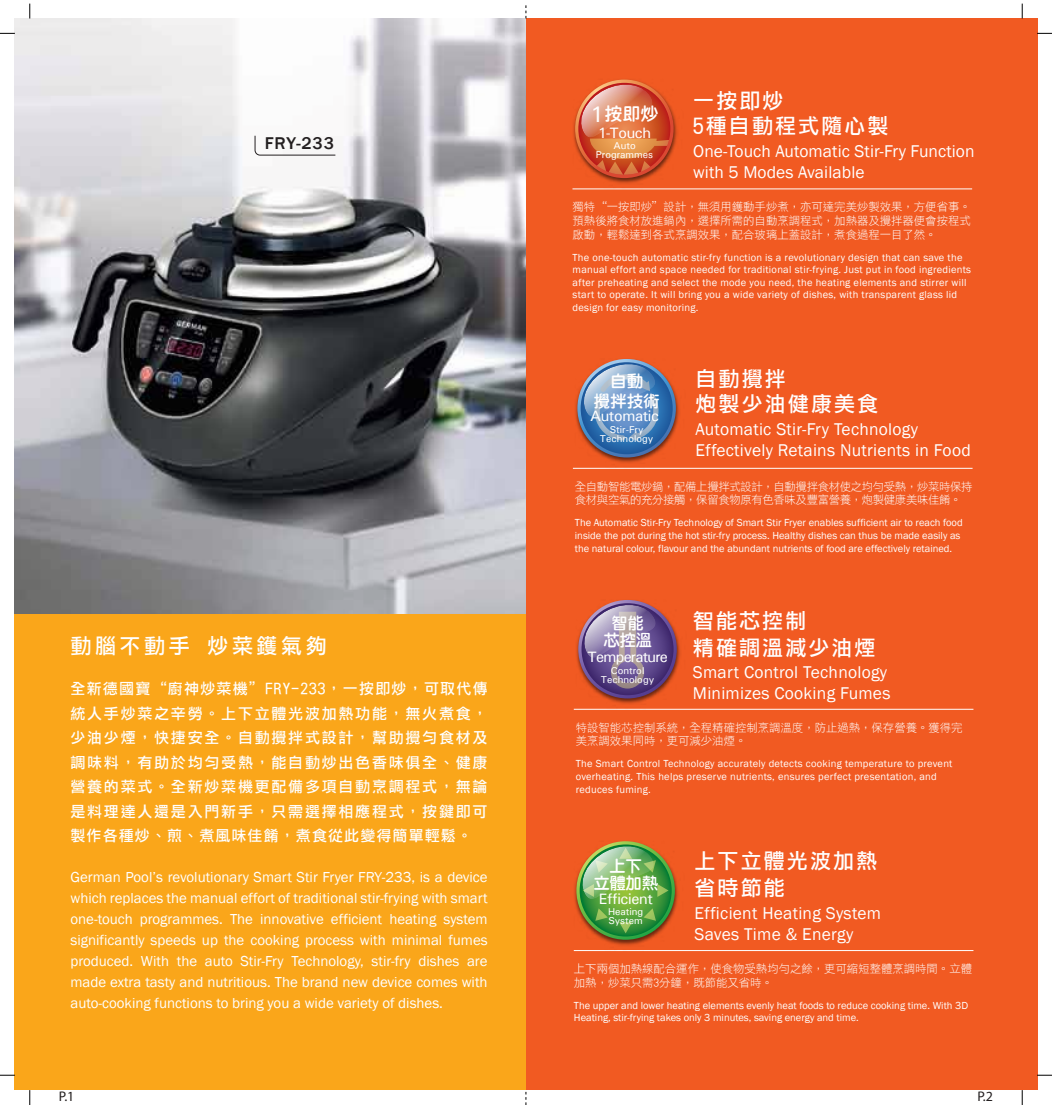
<style>
.page{position:relative;width:1052px;height:1105px;background:#fff}
.page>*{position:absolute;margin:0;border:0;box-sizing:border-box;transform-origin:0 0}
.t1{font:21px/26.9px "DF Li Hei Md WIN BF";letter-spacing:.1em;color:#fff}
.t2{font:21px "DF Li Hei Md WIN BF";letter-spacing:.17em;color:#fff}
.t3{font:18.03px "DF Yuan W8 WIN BF";color:#fff}
.t4{font:17.5px/21px "Franklin Gothic";letter-spacing:.015em;color:#fff}
.t5{font:500 17.5px "Franklin Gothic";letter-spacing:.05em;color:#231f20}
.t6{font:16.62px/19.9px "DF Yuan W8 WIN BF";letter-spacing:-.025em;color:#fff;text-align:center}
.t7{font:15.05px/24.5px "DF Li Hei Md WIN BF";letter-spacing:.12em;color:#fff;text-align:justify}
.t8{font:500 15.05px "Univers";letter-spacing:-.025em;color:#fff}
.t9{font:500 15.05px "Univers";letter-spacing:-.05em;color:#fff}
.t10{font:14.88px/21px "Franklin Gothic";color:#fff;text-align:justify}
.t11{font:14px "Myriad";color:#231f20}
.t12{font:11.38px/13.7px "DF Li Hei W3 WIN BF";color:#fff}
.t13{font:11.38px/13.7px "DF Li Hei W3 WIN BF";letter-spacing:-.03em;color:#fff}
.t14{font:10.5px/12.6px "Franklin Gothic";letter-spacing:.025em;color:#fff}
.t15{font:10.5px/12.6px "Franklin Gothic";color:#fff}
.t16{font:500 9.97px/9.1px "Univers";color:#fff;text-align:center}
.s1{font-family:"Univers";font-weight:500;font-size:22.57px}
</style>
<div class="page">
<div style="left:15px;top:18px;width:511px;height:1072px;background:#faa61a"></div>
<img style="left:15px;top:18px;width:511px;height:595px">
<div style="left:526px;top:18px;width:511px;height:1072px;background:#f15a22"></div>
<hr style="left:574px;top:950px;width:399px;height:1px;background:#fff">
<img style="left:573px;top:841px;width:165px;height:111px">
<svg style="left:576px;top:841px;width:99px;height:99px"></svg>
<svg style="left:580px;top:844px;width:92px;height:92px;background:#3f9839"></svg>
<svg style="left:619px;top:922px;width:13px;height:11px"></svg>
<svg style="left:643px;top:908px;width:13px;height:13px"></svg>
<svg style="left:595px;top:908px;width:13px;height:13px"></svg>
<svg style="left:582px;top:846px;width:86px;height:53px;background:#85b05f"></svg>
<hr style="left:573px;top:468px;width:399px;height:1px;background:#fff">
<img style="left:515px;top:298px;width:224px;height:225px">
<svg style="left:577px;top:359px;width:99px;height:98px"></svg>
<svg style="left:581px;top:362px;width:92px;height:92px"></svg>
<svg style="left:584px;top:364px;width:74px;height:77px;background:#7296c0"></svg>
<hr style="left:572px;top:188px;width:400px;height:1px;background:#fff">
<img style="left:512px;top:19px;width:225px;height:224px">
<svg style="left:575px;top:80px;width:98px;height:98px"></svg>
<svg style="left:581px;top:85px;width:89px;height:90px;background:#d86d44"></svg>
<hr style="left:574px;top:709px;width:399px;height:1px;background:#fff">
<img style="left:515px;top:539px;width:225px;height:171px">
<svg style="left:578px;top:600px;width:99px;height:98px"></svg>
<svg style="left:581px;top:603px;width:92px;height:92px"></svg>
<svg style="left:584px;top:605px;width:72px;height:83px;background:#897199"></svg>
<svg style="left:254px;top:135px;width:82px;height:21px;background:#ecebeb"></svg>
<svg style="left:1022px;top:4px;width:1px;height:14px"></svg>
<svg style="left:1022px;top:1090px;width:1px;height:15px"></svg>
<svg style="left:1037px;top:1075px;width:15px;height:1px"></svg>
<svg style="left:1037px;top:33px;width:15px;height:1px"></svg>
<svg style="left:0;top:33px;width:15px;height:1px"></svg>
<svg style="left:29px;top:4px;width:1px;height:14px"></svg>
<svg style="left:29px;top:1090px;width:1px;height:15px"></svg>
<svg style="left:0;top:1075px;width:15px;height:1px"></svg>
<h3 class="t5" style="left:265px;top:132px;width:71px">FRY-233</h3>
<h1 class="t2" style="left:70px;top:635px;width:258px">動腦不動手 炒菜鑊氣夠</h1>
<h3 class="t7" style="left:70px;top:676px;width:419px">全新德國寶“廚神炒菜機”FRY-233，一按即炒，可取代傳統人手炒菜之辛勞。上下立體光波加熱功能，無火煮食，少油少煙，快捷安全。自動攪拌式設計，幫助攪勻食材及調味料，有助於均勻受熱，能自動炒出色香味俱全、健康營養的菜式。全新炒菜機更配備多項自動烹調程式，無論是料理達人還是入門新手，只需選擇相應程式，按鍵即可製作各種炒、煎、煮風味佳餚，煮食從此變得簡單輕鬆。</h3>
<p class="t10" style="left:70px;top:867px;width:419px">German Pool’s revolutionary Smart Stir Fryer FRY-233, is a device which replaces the manual effort of traditional stir-frying with smart one-touch programmes. The innovative efficient heating system significantly speeds up the cooking process with minimal fumes produced. With the auto Stir-Fry Technology, stir-fry dishes are made extra tasty and nutritious. The brand new device comes with auto-cooking functions to bring you a wide variety of dishes.</p>
<h2 class="t3" style="left:590px;top:105px;width:70px"><span class="s1">1</span>按即炒</h2>
<h3 class="t8" style="left:598px;top:123px;width:55px">1-Touch</h3>
<p class="t16" style="left:596px;top:140px;width:59px">Auto<br>Programmes</p>
<h1 class="t1" style="left:693px;top:88px;width:197px;line-height:25.2px">一按即炒<br>5種自動程式隨心製</h1>
<h3 class="t4" style="left:693px;top:141px;width:283px">One-Touch Automatic Stir-Fry Function with 5 Modes Available</h3>
<p class="t12" style="left:573px;top:200px;width:400px;text-align:justify">獨特“一按即炒”設計，無須用鑊動手炒煮，亦可達完美炒製效果，方便省事。預熱後將食材放進鍋內，選擇所需的自動烹調程式，加熱器及攪拌器便會按程式啟動，輕鬆達到各式烹調效果，配合玻璃上蓋設計，煮食過程一目了然。</p>
<p class="t14" style="left:573px;top:251px;width:400px">The one-touch automatic stir-fry function is a revolutionary design that can save the manual effort and space needed for traditional stir-frying. Just put in food ingredients after preheating and select the mode you need, the heating elements and stirrer will start to operate. It will bring you a wide variety of dishes, with transparent glass lid design for easy monitoring.</p>
<h3 class="t6" style="left:593px;top:371px;width:68px">自動<br>攪拌技術</h3>
<p class="t16" style="left:600px;top:425px;width:55px">Stir-Fry<br>Technology</p>
<h3 class="t8" style="left:590px;top:407px;width:71px">Automatic</h3>
<h1 class="t1" style="left:695px;top:366px;width:184px;line-height:25.2px">自動攪拌<br>炮製少油健康美食</h1>
<h3 class="t4" style="left:695px;top:419px;width:277px">Automatic Stir-Fry Technology<br>Effectively Retains Nutrients in Food</h3>
<p class="t13" style="left:575px;top:479px;width:399px">全自動智能電炒鍋，配備上攪拌式設計，自動攪拌食材使之均勻受熱，炒菜時保持食材與空氣的充分接觸，保留食物原有色香味及豐富營養，炮製健康美味佳餚。</p>
<p class="t15" style="left:575px;top:517px;width:389px">The Automatic Stir-Fry Technology of Smart Stir Fryer enables sufficient air to reach food inside the pot during the hot stir-fry process. Healthy dishes can thus be made easily as the natural colour, flavour and the abundant nutrients of food are effectively retained.</p>
<h3 class="t6" style="left:603px;top:615px;width:50px;line-height:17.2px">智能芯控溫</h3>
<h3 class="t9" style="left:587px;top:648px;width:82px">Temperature</h3>
<p class="t16" style="left:601px;top:666px;width:55px">Control<br>Technology</p>
<h1 class="t1" style="left:693px;top:607px;width:184px">智能芯控制<br>精確調溫減少油煙</h1>
<h3 class="t4" style="left:693px;top:662px;width:199px">Smart Control Technology<br>Minimizes Cooking Fumes</h3>
<p class="t12" style="left:576px;top:720px;width:388px">特設智能芯控制系統，全程精確控制烹調溫度，防止過熱，保存營養。獲得完美烹調效果同時，更可減少油煙。</p>
<p class="t14" style="left:576px;top:758px;width:378px">The Smart Control Technology accurately detects cooking temperature to prevent overheating. This helps preserve nutrients, ensures perfect presentation, and reduces fuming.</p>
<h3 class="t6" style="left:609px;top:856px;width:34px">上下</h3>
<h3 class="t8" style="left:599px;top:889px;width:56px">Efficient</h3>
<p class="t16" style="left:608px;top:907px;width:37px;text-align:left">Heating<br>System</p>
<h3 class="t6" style="left:593px;top:873px;width:66px">立體加熱</h3>
<h1 class="t1" style="left:694px;top:847px;width:184px">上下立體光波加熱省時節能</h1>
<h3 class="t4" style="left:694px;top:902px;width:188px">Efficient Heating System<br>Saves Time &amp; Energy</h3>
<p class="t12" style="left:574px;top:962px;width:400px">上下兩個加熱線配合運作，使食物受熱均勻之餘，更可縮短整體烹調時間。立體加熱，炒菜只需3分鐘，既節能又省時。</p>
<p class="t15" style="left:574px;top:999px;width:396px">The upper and lower heating elements evenly heat foods to reduce cooking time. With 3D<br>Heating, stir-frying takes only 3 minutes, saving energy and time.</p>
<h3 class="t11" style="left:59px;top:1090px;width:17px">P.1</h3>
<h3 class="t11" style="left:977px;top:1090px;width:17px">P.2</h3>
</div>
